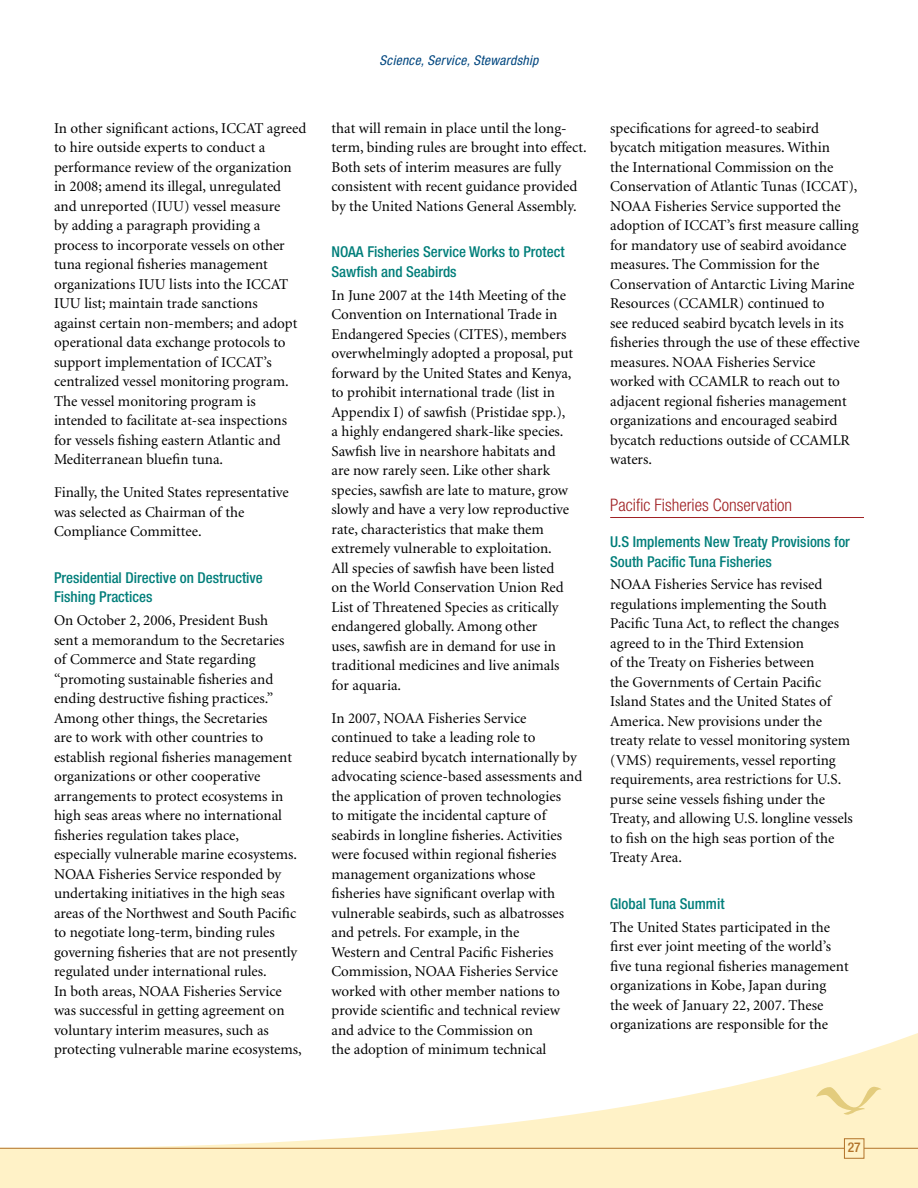
<style>
.page{position:relative;width:918px;height:1188px;background:#fff}
.page>*{position:absolute;margin:0;border:0;box-sizing:border-box;transform-origin:0 0}
.t1{font:300 condensed 17.25px "Helvetica Neue";color:#a02225}
.t2{font:15px/19.5px "Minion";color:#000}
.t3{font:500 condensed 15px/19.5px "Helvetica Neue";color:#007e7a}
.t4{font:italic condensed 13.5px "Helvetica Neue";letter-spacing:.025em;color:#00467f}
.t5{font:500 condensed 13.5px "Helvetica Neue";color:#b27329}
</style>
<div class="page">
<svg style="left:0;top:1033px;width:918px;height:155px"></svg>
<hr style="left:0;top:1148px;width:918px;height:1px;background:#b27329">
<div style="left:844px;top:1139px;width:20px;height:19px;background:#fff2c7"></div>
<hr style="left:610px;top:517px;width:254px;height:1px;background:#a02225">
<svg style="left:816px;top:1086px;width:66px;height:30px;background:#f8e9b5"></svg>
<p class="t2" style="left:54px;top:119px;width:254px">In other significant actions, ICCAT agreed to hire outside experts to conduct a performance review of the organization in 2008; amend its illegal, unregulated and unreported (IUU) vessel measure<br>by adding a paragraph providing a process to incorporate vessels on other tuna regional fisheries management organizations IUU lists into the ICCAT IUU list; maintain trade sanctions<br>against certain non-members; and adopt operational data exchange protocols to support implementation of ICCAT’s centralized vessel monitoring program.<br>The vessel monitoring program is intended to facilitate at-sea inspections for vessels fishing eastern Atlantic and Mediterranean bluefin tuna.</p>
<p class="t2" style="left:54px;top:483px;width:236px">Finally, the United States representative was selected as Chairman of the<br>Compliance Committee.</p>
<p class="t3" style="left:54px;top:568px;width:210px">Presidential Directive on Destructive<br>Fishing Practices</p>
<p class="t2" style="left:54px;top:611px;width:249px">On October 2, 2006, President Bush<br>sent a memorandum to the Secretaries<br>of Commerce and State regarding “promoting sustainable fisheries and ending destructive fishing practices.” Among other things, the Secretaries<br>are to work with other countries to establish regional fisheries management organizations or other cooperative arrangements to protect ecosystems in high seas areas where no international fisheries regulation takes place,<br>especially vulnerable marine ecosystems.<br>NOAA Fisheries Service responded by undertaking initiatives in the high seas areas of the Northwest and South Pacific to negotiate long-term, binding rules governing fisheries that are not presently regulated under international rules.<br>In both areas, NOAA Fisheries Service was successful in getting agreement on voluntary interim measures, such as protecting vulnerable marine ecosystems,</p>
<p class="t4" style="left:380px;top:52px;width:160px">Science, Service, Stewardship</p>
<p class="t2" style="left:332px;top:119px;width:257px">that will remain in place until the long&shy;term, binding rules are brought into effect.<br>Both sets of interim measures are fully consistent with recent guidance provided by the United Nations General Assembly.</p>
<p class="t3" style="left:332px;top:242px;width:235px">NOAA Fisheries Service Works to Protect<br>Sawfish and Seabirds</p>
<p class="t2" style="left:332px;top:286px;width:243px">In June 2007 at the 14th Meeting of the Convention on International Trade in Endangered Species (CITES), members overwhelmingly adopted a proposal, put forward by the United States and Kenya, to prohibit international trade (list in Appendix I) of sawfish (Pristidae spp.), a highly endangered shark-like species.<br>Sawfish live in nearshore habitats and are now rarely seen. Like other shark species, sawfish are late to mature, grow slowly and have a very low reproductive rate, characteristics that make them extremely vulnerable to exploitation.<br>All species of sawfish have been listed on the World Conservation Union Red List of Threatened Species as critically endangered globally. Among other<br>uses, sawfish are in demand for use in traditional medicines and live animals for aquaria.</p>
<p class="t2" style="left:332px;top:709px;width:252px">In 2007, NOAA Fisheries Service continued to take a leading role to<br>reduce seabird bycatch internationally by advocating science-based assessments and the application of proven technologies<br>to mitigate the incidental capture of seabirds in longline fisheries. Activities were focused within regional fisheries management organizations whose fisheries have significant overlap with vulnerable seabirds, such as albatrosses and petrels. For example, in the<br>Western and Central Pacific Fisheries Commission, NOAA Fisheries Service worked with other member nations to provide scientific and technical review and advice to the Commission on<br>the adoption of minimum technical</p>
<p class="t2" style="left:610px;top:119px;width:251px">specifications for agreed-to seabird bycatch mitigation measures. Within<br>the International Commission on the Conservation of Atlantic Tunas (ICCAT), NOAA Fisheries Service supported the adoption of ICCAT’s first measure calling for mandatory use of seabird avoidance measures. The Commission for the Conservation of Antarctic Living Marine Resources (CCAMLR) continued to<br>see reduced seabird bycatch levels in its fisheries through the use of these effective measures. NOAA Fisheries Service worked with CCAMLR to reach out to adjacent regional fisheries management organizations and encouraged seabird bycatch reductions outside of CCAMLR waters.</p>
<p class="t1" style="left:610px;top:495px;width:184px">Pacific Fisheries Conservation</p>
<p class="t3" style="left:610px;top:532px;width:241px">U.S Implements New Treaty Provisions for<br>South Pacific Tuna Fisheries</p>
<p class="t2" style="left:610px;top:575px;width:244px">NOAA Fisheries Service has revised regulations implementing the South Pacific Tuna Act, to reflect the changes agreed to in the Third Extension<br>of the Treaty on Fisheries between<br>the Governments of Certain Pacific Island States and the United States of America. New provisions under the treaty relate to vessel monitoring system (VMS) requirements, vessel reporting requirements, area restrictions for U.S. purse seine vessels fishing under the Treaty, and allowing U.S. longline vessels to fish on the high seas portion of the Treaty Area.</p>
<p class="t3" style="left:610px;top:894px;width:116px">Global Tuna Summit</p>
<p class="t2" style="left:610px;top:918px;width:240px">The United States participated in the first ever joint meeting of the world’s five tuna regional fisheries management organizations in Kobe, Japan during the week of January 22, 2007. These organizations are responsible for the</p>
<p class="t5" style="left:848px;top:1139px;width:14px">27</p>
</div>
